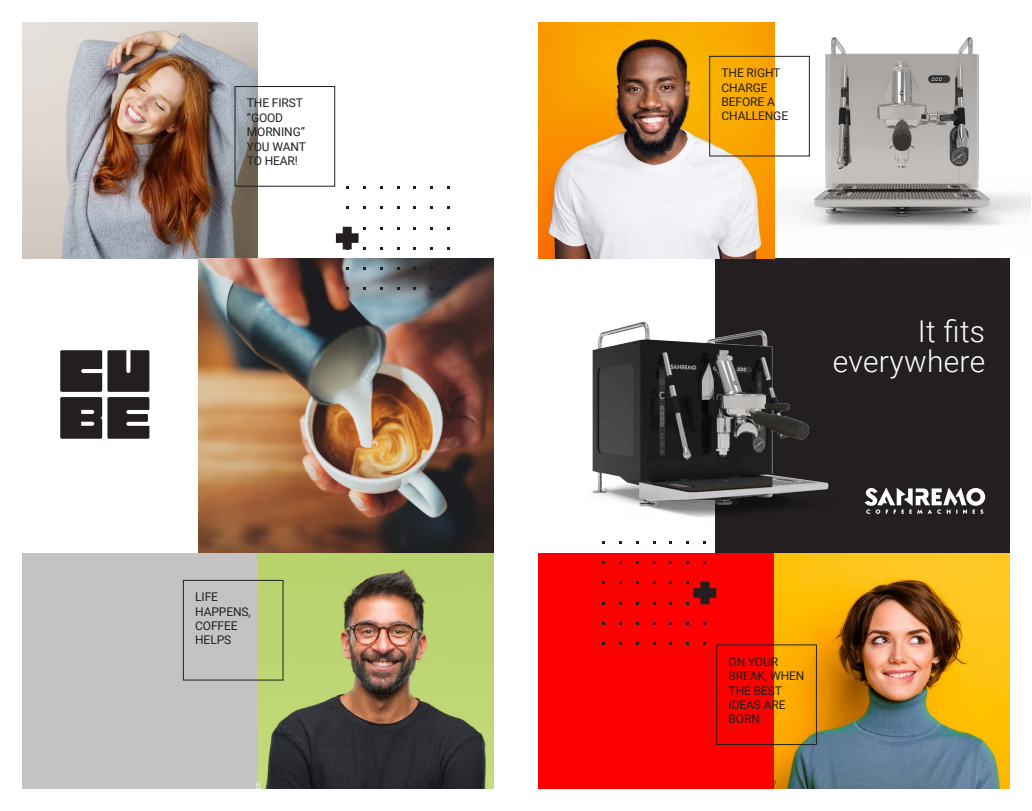
<style>
.page{position:relative;width:1032px;height:811px;background:#fff}
.page>*{position:absolute;margin:0;border:0;box-sizing:border-box;transform-origin:0 0}
.t1{font:300 30px/30px "Roboto";letter-spacing:.01em;color:#fff;text-align:right}
.t2{font:12px/14.4px "Roboto";letter-spacing:-.01em;color:#231f20}
.t3{font:300 10px "Roboto";color:#fff}
.t4{font:300 10px "Roboto";color:#231f20}
</style>
<div class="page">
<img style="left:23px;top:23px;width:235px;height:235px">
<div style="left:23px;top:553px;width:235px;height:235px;background:#c4c2c2"></div>
<div style="left:539px;top:553px;width:235px;height:235px;background:#f00"></div>
<img style="left:258px;top:553px;width:235px;height:235px">
<img style="left:199px;top:258px;width:294px;height:295px">
<img style="left:774px;top:553px;width:235px;height:235px">
<div style="left:715px;top:258px;width:294px;height:295px;background:#231f20"></div>
<svg style="left:864px;top:488px;width:121px;height:26px"></svg>
<img style="left:768px;top:22px;width:263px;height:241px">
<img style="left:539px;top:23px;width:235px;height:235px">
<svg style="left:60px;top:350px;width:89px;height:89px;background:#4a4748"></svg>
<svg style="left:336px;top:227px;width:22px;height:23px"></svg>
<svg style="left:694px;top:581px;width:22px;height:24px"></svg>
<img style="left:590px;top:322px;width:239px;height:196px">
<div style="left:709px;top:56px;width:101px;height:100px;border:1px solid #231f20"></div>
<div style="left:235px;top:86px;width:100px;height:101px;border:1px solid #231f20"></div>
<div style="left:183px;top:580px;width:100px;height:100px;border:1px solid #231f20"></div>
<div style="left:716px;top:644px;width:101px;height:101px;border:1px solid #231f20"></div>
<p class="t2" style="left:247px;top:97px;width:60px">THE FIRST “GOOD<br>MORNING”<br>YOU WANT<br>TO HEAR!</p>
<p class="t2" style="left:721px;top:67px;width:68px">THE RIGHT<br>CHARGE<br>BEFORE A<br>CHALLENGE</p>
<h1 class="t1" style="left:833px;top:315px;width:154px">It fits everywhere</h1>
<p class="t2" style="left:195px;top:590px;width:57px">LIFE<br>HAPPENS,<br>COFFEE<br>HELPS</p>
<p class="t2" style="left:729px;top:655px;width:77px">ON YOUR<br>BREAK, WHEN<br>THE BEST<br>IDEAS ARE<br>BORN</p>
<p class="t3" style="left:255px;top:781px;width:7px">6</p>
<p class="t4" style="left:771px;top:780px;width:7px">7</p>
</div>
